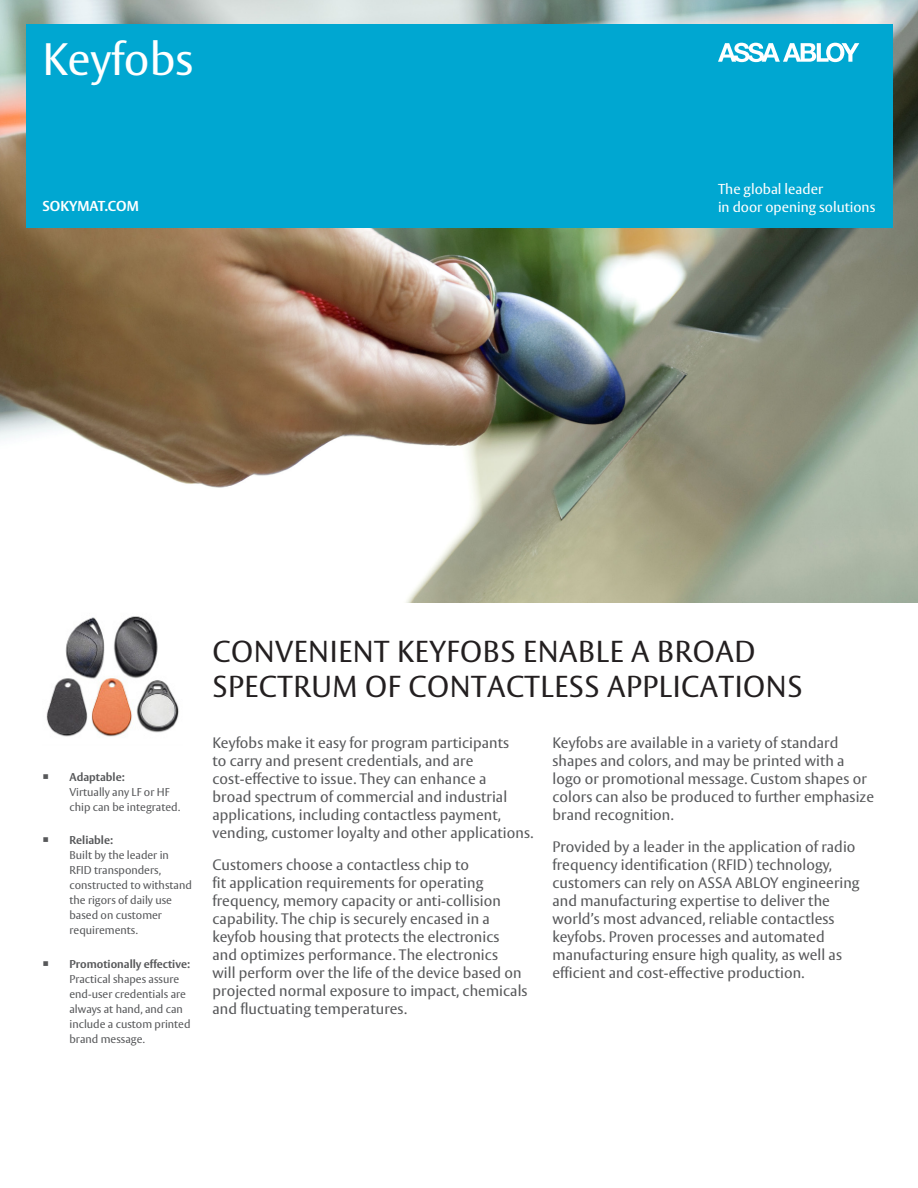
<style>
.page{position:relative;width:918px;height:1188px;background:#fff}
.page>*{position:absolute;margin:0;border:0;box-sizing:border-box;transform-origin:0 0}
.t1{font:45px "ASSA Vesta";color:#fff}
.t2{font:30px/34.5px "ASSA Vesta";letter-spacing:.02em;color:#231f20}
.t3{font:15px/18px "ASSA Vesta";letter-spacing:.005em;color:#57585a}
.t4{font:14.25px/18px "ASSA Vesta";color:#fff}
.t5{font:700 14.25px "ASSA Vesta";color:#fff}
.t6{font:11.25px/15px "ASSA Vesta";color:#57585a}
.s1{font-weight:700}
</style>
<div class="page">
<img style="left:0;top:0;width:918px;height:603px">
<div style="left:26px;top:24px;width:866px;height:204px;background:#00a7d1"></div>
<svg style="left:718px;top:43px;width:141px;height:19px"></svg>
<img style="left:46px;top:616px;width:133px;height:121px">
<p class="t1" style="left:42px;top:32px;width:153px">Keyfobs</p>
<p class="t5" style="left:43px;top:198px;width:98px">SOKYMAT.COM</p>
<p class="t4" style="left:718px;top:180px;width:159px">The global leader<br>in door opening solutions</p>
<p class="t6" style="left:70px;top:770px;width:112px"><span class="s1">Adaptable:<br></span>Virtually any LF or HF chip can be integrated.</p>
<p class="t6" style="left:70px;top:833px;width:124px"><span class="s1">Reliable:<br></span>Built by the leader in<br>RFID transponders, constructed to withstand the rigors of daily use based on customer requirements.</p>
<p class="t6" style="left:70px;top:957px;width:123px"><span class="s1">Promotionally effective:<br></span>Practical shapes assure end-user credentials are always at hand, and can include a custom printed brand message.</p>
<p class="t2" style="left:213px;top:636px;width:591px">CONVENIENT KEYFOBS ENABLE A BROAD<br>SPECTRUM OF CONTACTLESS APPLICATIONS</p>
<p class="t3" style="left:213px;top:735px;width:322px">Keyfobs make it easy for program participants<br>to carry and present credentials, and are cost-effective to issue. They can enhance a<br>broad spectrum of commercial and industrial applications, including contactless payment, vending, customer loyalty and other applications.</p>
<p class="t3" style="left:213px;top:856px;width:317px">Customers choose a contactless chip to<br>fit application requirements for operating frequency, memory capacity or anti-collision capability. The chip is securely encased in a keyfob housing that protects the electronics and optimizes performance. The electronics<br>will perform over the life of the device based on projected normal exposure to impact, chemicals and fluctuating temperatures.</p>
<p class="t3" style="left:553px;top:735px;width:323px">Keyfobs are available in a variety of standard shapes and colors, and may be printed with a logo or promotional message. Custom shapes or colors can also be produced to further emphasize brand recognition.</p>
<p class="t3" style="left:553px;top:838px;width:309px">Provided by a leader in the application of radio frequency identification (RFID) technology, customers can rely on ASSA ABLOY engineering and manufacturing expertise to deliver the world’s most advanced, reliable contactless keyfobs. Proven processes and automated manufacturing ensure high quality, as well as efficient and cost-effective production.</p>
</div>
